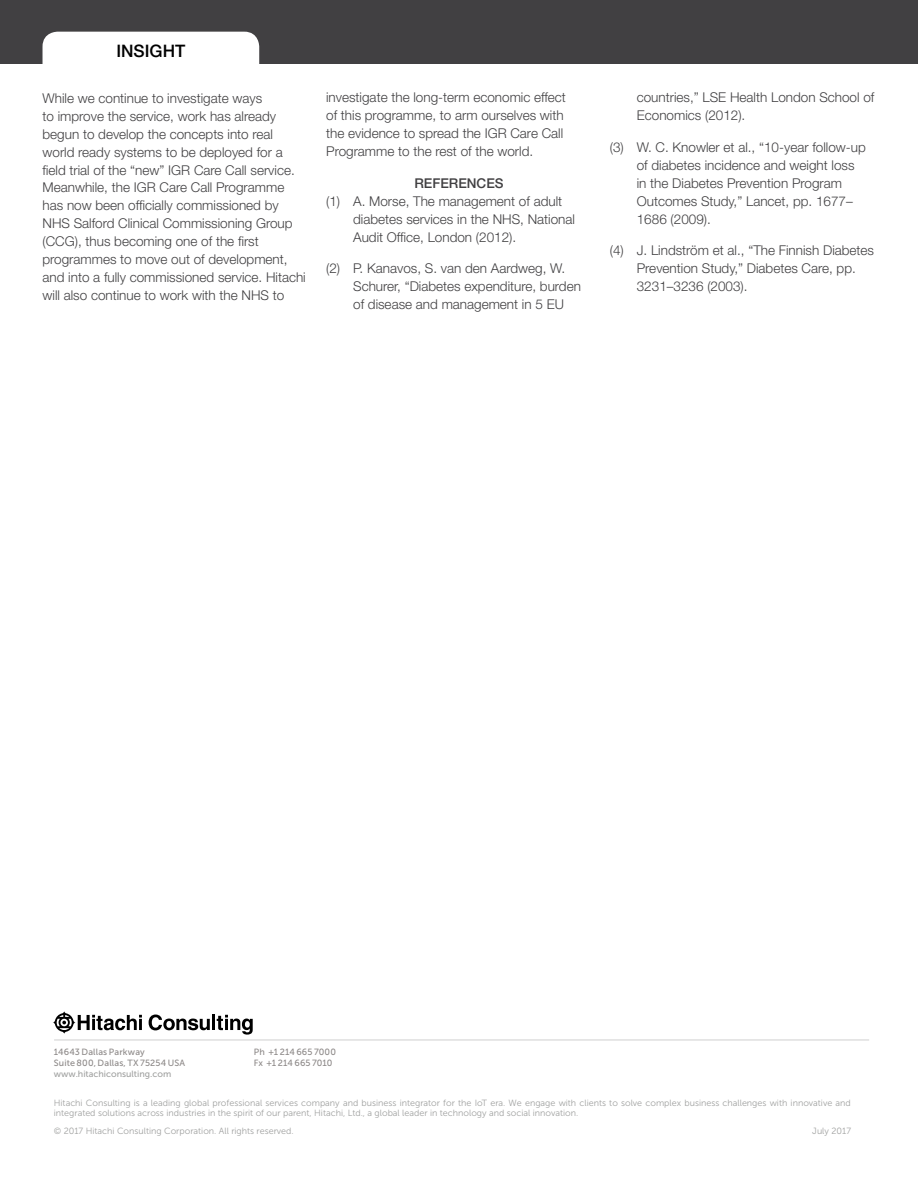
<style>
.page{position:relative;width:918px;height:1188px;background:#fff}
.page>*{position:absolute;margin:0;border:0;box-sizing:border-box;transform-origin:0 0}
.t1{font:500 17.25px "Helvetica Neue LT Std";color:#000}
.t2{font:300 13.5px/18px "Helvetica Neue LT Std";color:#414042}
.t3{font:500 13.5px "Helvetica Neue LT Std";color:#414042}
.t4{font:9px/10.8px "Museo Sans 300";color:#a0a1a0}
.t5{font:9px/10.8px "Museo Sans 500";letter-spacing:.015em;color:#8d8988}
.t6{font:9px "Museo Sans 500";color:#a0a1a0}
</style>
<div class="page">
<hr style="left:54px;top:1040px;width:815px;height:1px;background:#d0d0d0">
<svg style="left:53px;top:1011px;width:89px;height:23px"></svg>
<svg style="left:149px;top:1015px;width:61px;height:15px"></svg>
<hr style="left:212px;top:1015px;width:3px;height:15px;background:#000">
<svg style="left:217px;top:1015px;width:36px;height:20px"></svg>
<div style="left:0;top:0;width:918px;height:64px;background:#414042"></div>
<div style="left:43px;top:32px;width:216px;height:32px;background:#fff"></div>
<p class="t1" style="left:116px;top:40px;width:70px">INSIGHT</p>
<p class="t2" style="left:43px;top:88px;width:265px">While we continue to investigate ways<br>to improve the service, work has already begun to develop the concepts into real world ready systems to be deployed for a field trial of the “new” IGR Care Call service.<br>Meanwhile, the IGR Care Call Programme has now been officially commissioned by NHS Salford Clinical Commissioning Group (CCG), thus becoming one of the first programmes to move out of development, and into a fully commissioned service. Hitachi will also continue to work with the NHS to</p>
<p class="t2" style="left:326px;top:88px;width:241px">investigate the long-term economic effect of this programme, to arm ourselves with the evidence to spread the IGR Care Call Programme to the rest of the world.</p>
<p class="t3" style="left:414px;top:175px;width:91px">REFERENCES</p>
<p class="t2" style="left:353px;top:192px;width:223px;text-indent:-27px">(1) A. Morse, The management of adult diabetes services in the NHS, National<br>Audit Office, London (2012).</p>
<p class="t2" style="left:353px;top:259px;width:229px;text-indent:-27px">(2) P. Kanavos, S. van den Aardweg, W.<br>Schurer, “Diabetes expenditure, burden of disease and management in 5 EU</p>
<p class="t2" style="left:637px;top:88px;width:239px">countries,” LSE Health London School of<br>Economics (2012).</p>
<p class="t2" style="left:637px;top:138px;width:231px;text-indent:-27px">(3) W. C. Knowler et al., “10-year follow-up of diabetes incidence and weight loss in the Diabetes Prevention Program Outcomes Study,” Lancet, pp. 1677– 1686 (2009).</p>
<p class="t2" style="left:637px;top:241px;width:239px;text-indent:-27px">(4) J. Lindström et al., “The Finnish Diabetes<br>Prevention Study,” Diabetes Care, pp.<br>3231–3236 (2003).</p>
<p class="t5" style="left:54px;top:1046px;width:133px">14643 Dallas Parkway<br>Suite 800, Dallas, TX 75254 USA</p>
<p class="t6" style="left:54px;top:1069px;width:119px">www.hitachiconsulting.com</p>
<p class="t5" style="left:254px;top:1046px;width:84px">Ph +1 214 665 7000<br>Fx +1 214 665 7010</p>
<p class="t4" style="left:54px;top:1097px;width:799px">Hitachi Consulting is a leading global professional services company and business integrator for the IoT era. We engage with clients to solve complex business challenges with innovative and integrated solutions across industries in the spirit of our parent, Hitachi, Ltd., a global leader in technology and social innovation.</p>
<p class="t4" style="left:54px;top:1126px;width:241px">© 2017 Hitachi Consulting Corporation. All rights reserved.</p>
<p class="t4" style="left:812px;top:1126px;width:40px">July 2017</p>
</div>
